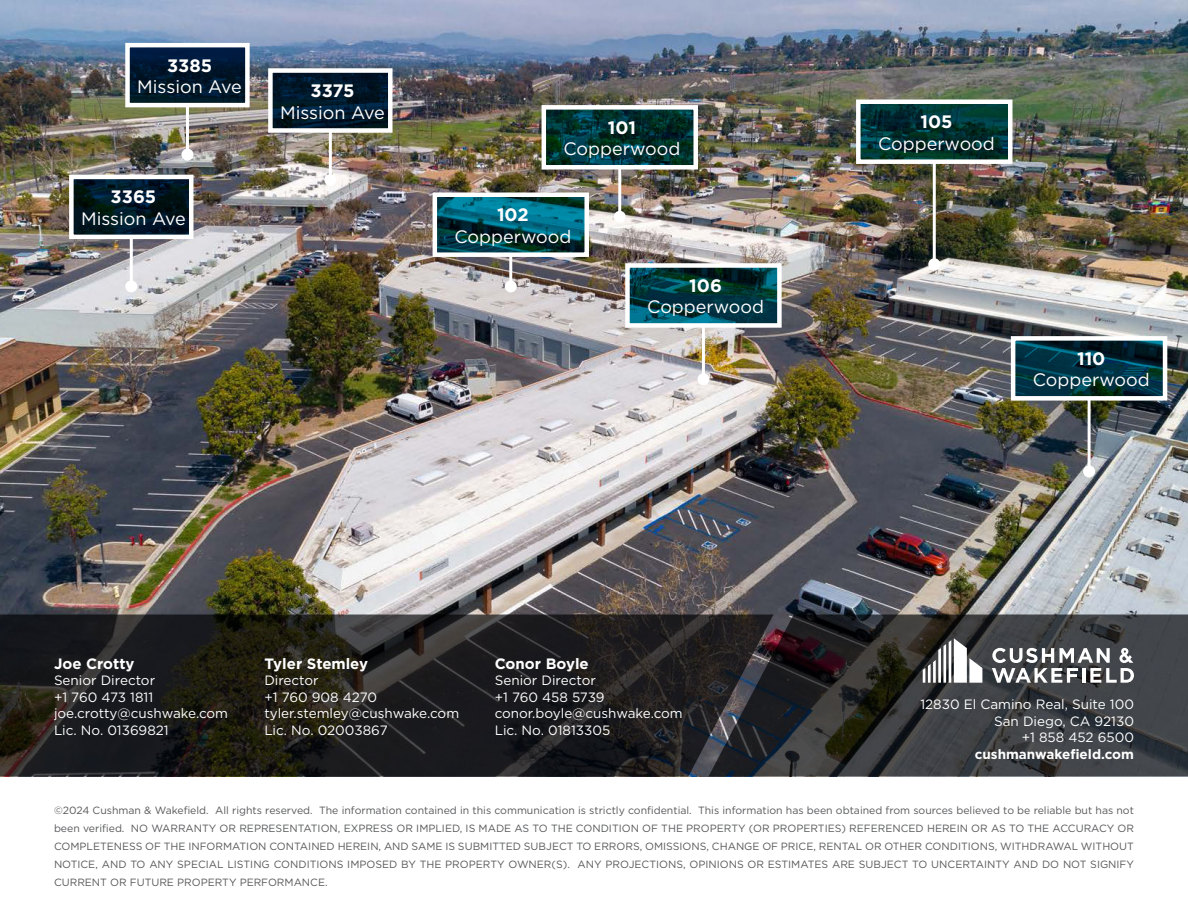
<style>
.page{position:relative;width:1188px;height:918px;background:#fff}
.page>*{position:absolute;margin:0;border:0;box-sizing:border-box;transform-origin:0 0}
.t1{font:18px/21.6px "Gotham";color:#fff;text-align:center}
.Broker_Name{font:700 15px "Gotham";color:#fff}
.Broker_Email{font:13.5px "Gotham";color:#fff}
.Broker_Email-2{font:700 13.5px "Gotham";color:#fff}
.t2{font:10.5px/18px "Gotham";color:#57585a;text-align:justify}
.s1{font-weight:700}
</style>
<div class="page">
<img style="left:0;top:0;width:1188px;height:615px">
<svg style="left:0;top:615px;width:708px;height:162px;background:#1f1e1d"></svg>
<svg style="left:708px;top:615px;width:480px;height:162px;background:#353538"></svg>
<hr style="left:618px;top:168px;width:3px;height:49px;background:#fff">
<div style="left:614px;top:211px;width:12px;height:12px;background:#fff;border-radius:50%"></div>
<svg style="left:547px;top:110px;width:146px;height:55px;background:#003232"></svg>
<div style="left:542px;top:105px;width:156px;height:65px;border:4px solid #fff"></div>
<hr style="left:933px;top:162px;width:3px;height:102px;background:#fff">
<div style="left:928px;top:258px;width:12px;height:12px;background:#fff;border-radius:50%"></div>
<svg style="left:861px;top:105px;width:146px;height:54px;background:#003232"></svg>
<div style="left:856px;top:100px;width:156px;height:64px;border:4px solid #fff"></div>
<hr style="left:1088px;top:399px;width:3px;height:72px;background:#fff">
<div style="left:1083px;top:465px;width:12px;height:12px;background:#fff;border-radius:50%"></div>
<svg style="left:1016px;top:341px;width:146px;height:55px;background:#00303e"></svg>
<div style="left:1011px;top:336px;width:156px;height:65px;border:4px solid #fff"></div>
<hr style="left:702px;top:327px;width:3px;height:52px;background:#fff">
<div style="left:697px;top:373px;width:12px;height:12px;background:#fff;border-radius:50%"></div>
<svg style="left:630px;top:268px;width:147px;height:55px;background:#003c45"></svg>
<div style="left:625px;top:263px;width:157px;height:65px;border:4px solid #fff"></div>
<hr style="left:509px;top:256px;width:3px;height:30px;background:#fff">
<div style="left:505px;top:280px;width:12px;height:12px;background:#fff;border-radius:50%"></div>
<svg style="left:438px;top:197px;width:146px;height:55px;background:#005160"></svg>
<div style="left:433px;top:192px;width:156px;height:65px;border:4px solid #fff"></div>
<hr style="left:186px;top:105px;width:3px;height:50px;background:#fff">
<div style="left:181px;top:149px;width:12px;height:12px;background:#fff;border-radius:50%"></div>
<svg style="left:130px;top:48px;width:115px;height:54px;background:#001830"></svg>
<div style="left:125px;top:43px;width:125px;height:64px;border:4px solid #fff"></div>
<hr style="left:329px;top:131px;width:3px;height:49px;background:#fff">
<div style="left:324px;top:174px;width:12px;height:12px;background:#fff;border-radius:50%"></div>
<svg style="left:273px;top:73px;width:115px;height:55px;background:#00182b"></svg>
<div style="left:268px;top:68px;width:125px;height:65px;border:4px solid #fff"></div>
<hr style="left:130px;top:237px;width:3px;height:49px;background:#fff">
<div style="left:125px;top:280px;width:12px;height:12px;background:#fff;border-radius:50%"></div>
<svg style="left:74px;top:180px;width:114px;height:54px;background:#001723"></svg>
<div style="left:69px;top:175px;width:124px;height:64px;border:4px solid #fff"></div>
<svg style="left:923px;top:638px;width:59px;height:45px"></svg>
<svg style="left:992px;top:648px;width:142px;height:35px"></svg>
<p class="t1" style="left:137px;top:54px;width:106px"><span class="s1">3385<br></span>Mission Ave</p>
<p class="t1" style="left:81px;top:186px;width:106px"><span class="s1">3365<br></span>Mission Ave</p>
<p class="t1" style="left:280px;top:79px;width:106px"><span class="s1">3375<br></span>Mission Ave</p>
<p class="t1" style="left:563px;top:116px;width:118px"><span class="s1">101<br></span>Copperwood</p>
<p class="t1" style="left:878px;top:111px;width:118px"><span class="s1">105<br></span>Copperwood</p>
<p class="t1" style="left:454px;top:204px;width:118px"><span class="s1">102<br></span>Copperwood</p>
<p class="t1" style="left:647px;top:274px;width:118px"><span class="s1">106<br></span>Copperwood</p>
<p class="t1" style="left:1033px;top:347px;width:118px"><span class="s1">110<br></span>Copperwood</p>
<p class="Broker_Name" style="left:54px;top:653px;width:82px">Joe Crotty</p>
<p class="Broker_Email" style="left:54px;top:672px;width:103px">Senior Director</p>
<p class="Broker_Email" style="left:54px;top:688px;width:101px">+1 760 473 1811</p>
<p class="Broker_Email" style="left:54px;top:705px;width:176px">joe.crotty@cushwake.com</p>
<p class="Broker_Email" style="left:54px;top:721px;width:116px">Lic. No. 01369821</p>
<p class="Broker_Name" style="left:264px;top:653px;width:105px">Tyler Stemley</p>
<p class="Broker_Email" style="left:264px;top:672px;width:56px">Director</p>
<p class="Broker_Email" style="left:264px;top:688px;width:114px">+1 760 908 4270</p>
<p class="Broker_Email" style="left:264px;top:705px;width:196px">tyler.stemley@cushwake.com</p>
<p class="Broker_Email" style="left:264px;top:721px;width:125px">Lic. No. 02003867</p>
<p class="Broker_Name" style="left:495px;top:653px;width:96px">Conor Boyle</p>
<p class="Broker_Email" style="left:495px;top:672px;width:103px">Senior Director</p>
<p class="Broker_Email" style="left:495px;top:688px;width:111px">+1 760 458 5739</p>
<p class="Broker_Email" style="left:495px;top:705px;width:190px">conor.boyle@cushwake.com</p>
<p class="Broker_Email" style="left:495px;top:721px;width:117px">Lic. No. 01813305</p>
<p class="Broker_Email" style="left:920px;top:696px;width:215px">12830 El Camino Real, Suite 100</p>
<p class="Broker_Email" style="left:994px;top:712px;width:141px">San Diego, CA 92130</p>
<p class="Broker_Email" style="left:1022px;top:729px;width:114px">+1 858 452 6500</p>
<p class="Broker_Email-2" style="left:975px;top:745px;width:161px">cushmanwakefield.com</p>
<p class="t2" style="left:54px;top:802px;width:1082px">©2024 Cushman &amp; Wakefield. All rights reserved. The information contained in this communication is strictly confidential. This information has been obtained from sources believed to be reliable but has not been verified. NO WARRANTY OR REPRESENTATION, EXPRESS OR IMPLIED, IS MADE AS TO THE CONDITION OF THE PROPERTY (OR PROPERTIES) REFERENCED HEREIN OR AS TO THE ACCURACY OR COMPLETENESS OF THE INFORMATION CONTAINED HEREIN, AND SAME IS SUBMITTED SUBJECT TO ERRORS, OMISSIONS, CHANGE OF PRICE, RENTAL OR OTHER CONDITIONS, WITHDRAWAL WITHOUT NOTICE, AND TO ANY SPECIAL LISTING CONDITIONS IMPOSED BY THE PROPERTY OWNER(S). ANY PROJECTIONS, OPINIONS OR ESTIMATES ARE SUBJECT TO UNCERTAINTY AND DO NOT SIGNIFY CURRENT OR FUTURE PROPERTY PERFORMANCE.</p>
</div>
